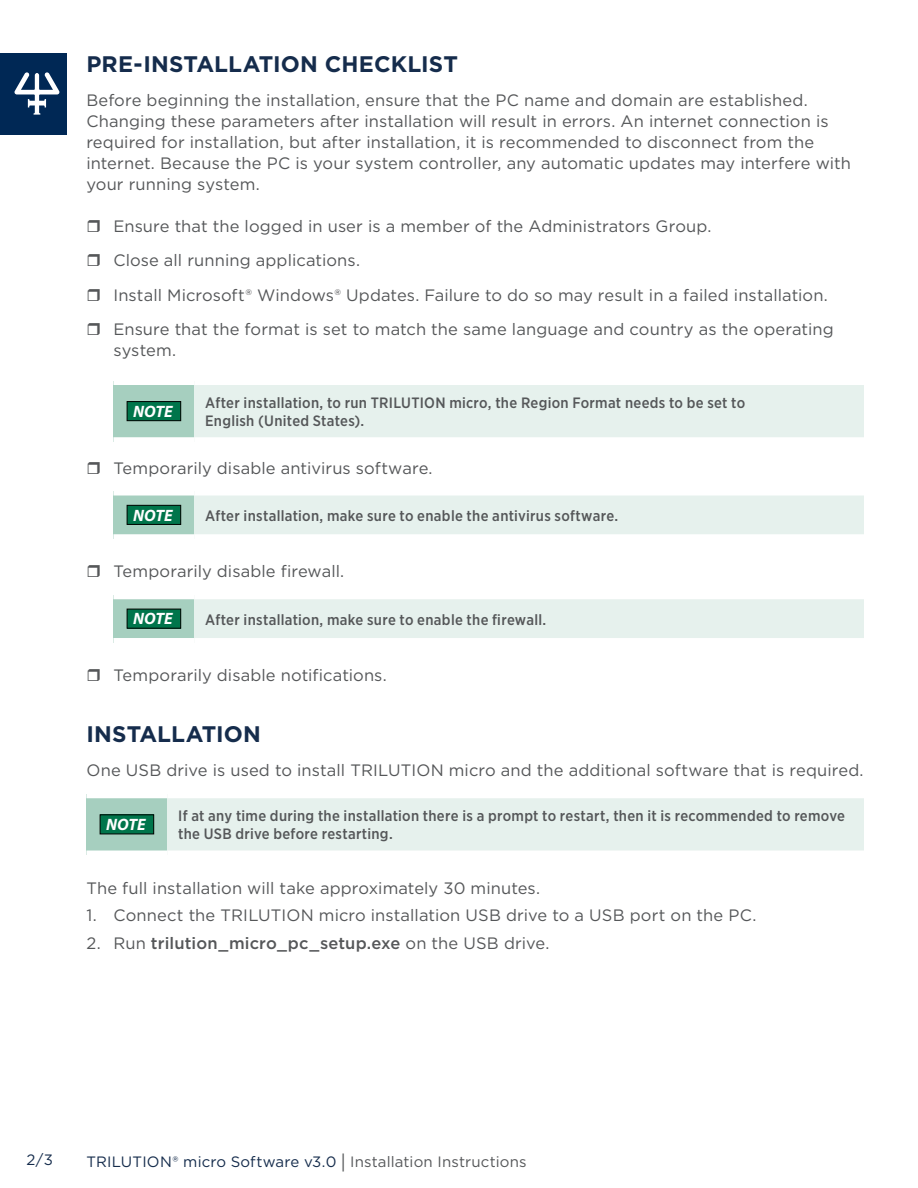
<style>
.page{position:relative;width:918px;height:1188px;background:#fff}
.page>*{position:absolute;margin:0;border:0;box-sizing:border-box;transform-origin:0 0}
.HEADING_1_INST{font:700 22.5px "Gotham";letter-spacing:.005em;color:#152c4c}
.HEADING_1_NO_TOP_INS{font:700 22.5px "Gotham";letter-spacing:.005em;color:#152c4c}
.BODY{font:16.5px/21px "Gotham";letter-spacing:.005em;color:#555759}
.t1{font:500 16.5px "Gotham";letter-spacing:.005em;color:#555759}
.t2{font:italic 700 16.5px "Myriad Pro";color:#fff}
.LEFT_BODY{font:500 15px/18px "Gotham Narrow";letter-spacing:.02em;color:#555759}
.t3{font:15px "Gotham";letter-spacing:.01em;color:#152c4c}
.s1{font-weight:400}
.s2{font-family:"Myriad Pro";font-size:18px;color:#555759}
.s3{color:#555759}
</style>
<div class="page">
<div style="left:7px;top:53px;width:60px;height:81px;background:#002855"></div>
<svg style="left:14px;top:72px;width:46px;height:43px"></svg>
<div style="left:0;top:53px;width:7px;height:81px;background:#002855"></div>
<div style="left:113px;top:381px;width:81px;height:61px;background:#a6cfbf"></div>
<div style="left:194px;top:381px;width:670px;height:61px;background:#e6f1ed"></div>
<div style="left:113px;top:376px;width:81px;height:9px;background:#fff"></div>
<div style="left:113px;top:437px;width:81px;height:9px;background:#fff"></div>
<div style="left:194px;top:376px;width:670px;height:9px;background:#fff"></div>
<div style="left:194px;top:437px;width:670px;height:9px;background:#fff"></div>
<div style="left:127px;top:402px;width:54px;height:19px;background:#00754b"></div>
<div style="left:127px;top:401px;width:54px;height:20px;border:1px solid #040503"></div>
<div style="left:113px;top:491px;width:81px;height:48px;background:#a6cfbf"></div>
<div style="left:194px;top:491px;width:670px;height:48px;background:#e6f1ed"></div>
<div style="left:113px;top:487px;width:81px;height:9px;background:#fff"></div>
<div style="left:113px;top:534px;width:81px;height:9px;background:#fff"></div>
<div style="left:194px;top:487px;width:670px;height:9px;background:#fff"></div>
<div style="left:194px;top:534px;width:670px;height:9px;background:#fff"></div>
<div style="left:127px;top:505px;width:54px;height:19px;background:#00754b"></div>
<div style="left:127px;top:505px;width:54px;height:20px;border:1px solid #040503"></div>
<div style="left:113px;top:595px;width:81px;height:47px;background:#a6cfbf"></div>
<div style="left:194px;top:595px;width:670px;height:47px;background:#e6f1ed"></div>
<div style="left:113px;top:591px;width:81px;height:8px;background:#fff"></div>
<div style="left:113px;top:638px;width:81px;height:9px;background:#fff"></div>
<div style="left:194px;top:591px;width:670px;height:8px;background:#fff"></div>
<div style="left:194px;top:638px;width:670px;height:9px;background:#fff"></div>
<div style="left:127px;top:609px;width:54px;height:19px;background:#00754b"></div>
<div style="left:127px;top:609px;width:54px;height:20px;border:1px solid #040503"></div>
<div style="left:86px;top:794px;width:81px;height:61px;background:#a6cfbf"></div>
<div style="left:167px;top:794px;width:697px;height:61px;background:#e6f1ed"></div>
<div style="left:86px;top:790px;width:81px;height:8px;background:#fff"></div>
<div style="left:86px;top:851px;width:81px;height:8px;background:#fff"></div>
<div style="left:167px;top:790px;width:697px;height:8px;background:#fff"></div>
<div style="left:167px;top:851px;width:697px;height:8px;background:#fff"></div>
<div style="left:100px;top:815px;width:54px;height:19px;background:#00754b"></div>
<div style="left:100px;top:814px;width:54px;height:20px;border:1px solid #040503"></div>
<p class="HEADING_1_INST" style="left:86px;top:49px;width:373px">PRE-INSTALLATION CHECKLIST</p>
<p class="BODY" style="left:86px;top:90px;width:766px">Before beginning the installation, ensure that the PC name and domain are established.<br>Changing these parameters after installation will result in errors. An internet connection is required for installation, but after installation, it is recommended to disconnect from the internet. Because the PC is your system controller, any automatic updates may interfere with your running system.</p>
<p class="BODY" style="left:113px;top:215px;width:600px">Ensure that the logged in user is a member of the Administrators Group.</p>
<p class="BODY" style="left:113px;top:250px;width:248px">Close all running applications.</p>
<p class="BODY" style="left:113px;top:284px;width:716px">Install Microsoft® Windows® Updates. Failure to do so may result in a failed installation.</p>
<p class="BODY" style="left:113px;top:319px;width:722px">Ensure that the format is set to match the same language and country as the operating system.</p>
<p class="t2" style="left:133px;top:401px;width:41px">NOTE</p>
<p class="LEFT_BODY" style="left:205px;top:394px;width:542px">After installation, to run TRILUTION micro, the Region Format needs to be set to<br>English (United States).</p>
<p class="BODY" style="left:113px;top:457px;width:321px">Temporarily disable antivirus software.</p>
<p class="t2" style="left:133px;top:504px;width:41px">NOTE</p>
<p class="LEFT_BODY" style="left:205px;top:506px;width:415px">After installation, make sure to enable the antivirus software.</p>
<p class="BODY" style="left:113px;top:561px;width:232px">Temporarily disable firewall.</p>
<p class="t2" style="left:133px;top:608px;width:41px">NOTE</p>
<p class="LEFT_BODY" style="left:205px;top:610px;width:343px">After installation, make sure to enable the firewall.</p>
<p class="BODY" style="left:113px;top:664px;width:275px">Temporarily disable notifications.</p>
<p class="HEADING_1_NO_TOP_INS" style="left:86px;top:719px;width:176px">INSTALLATION</p>
<p class="BODY" style="left:86px;top:760px;width:779px">One USB drive is used to install TRILUTION micro and the additional software that is required.</p>
<p class="t2" style="left:106px;top:814px;width:41px">NOTE</p>
<p class="LEFT_BODY" style="left:178px;top:807px;width:668px">If at any time during the installation there is a prompt to restart, then it is recommended to remove the USB drive before restarting.</p>
<p class="BODY" style="left:86px;top:877px;width:455px">The full installation will take approximately 30 minutes.</p>
<p class="BODY" style="left:86px;top:905px;width:672px">1. Connect the TRILUTION micro installation USB drive to a USB port on the PC.</p>
<p class="t1" style="left:86px;top:932px;width:465px"><span class="s1">2. Run</span> trilution_micro_pc_setup.exe <span class="s1">on the USB drive.</span></p>
<p class="t3" style="left:26px;top:1150px;width:28px">2/3</p>
<p class="t3" style="left:86px;top:1152px;width:442px">TRILUTION® micro Software v3.0 <span class="s2">|</span> <span class="s3">Installation Instructions</span></p>
</div>
